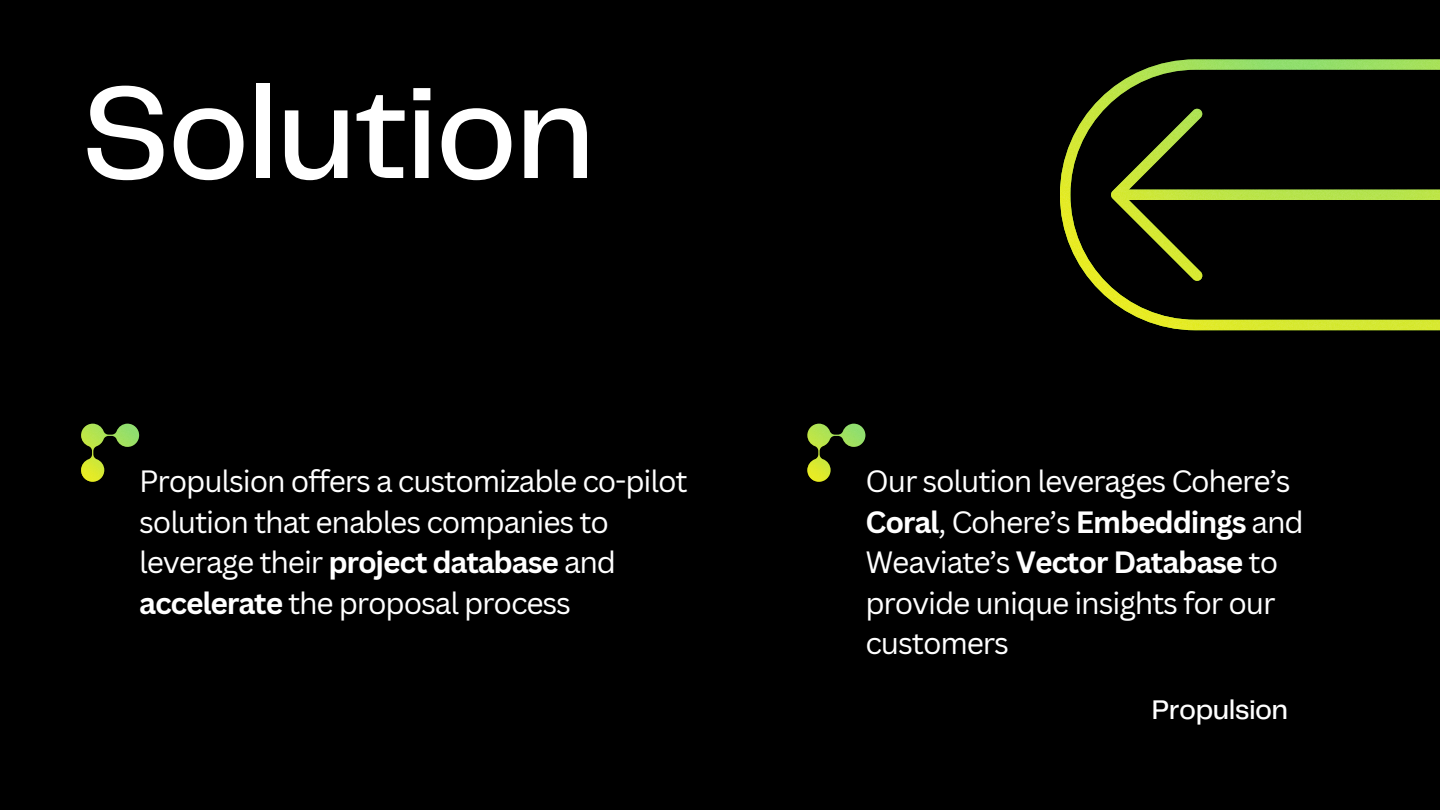
<style>
.page{position:relative;width:1440px;height:810px;background:#000}
.page>*{position:absolute;margin:0;border:0;box-sizing:border-box;transform-origin:0 0}
.t1{font:500 135.2px "Telegraf";letter-spacing:-.02em;color:#fff}
.t2{font:30px/40.5px "Canva Sans";letter-spacing:-.04em;color:#fff}
.t3{font:500 28px "Telegraf";letter-spacing:-.02em;color:#fff}
.s1{font-weight:700}
</style>
<div class="page">
<svg style="left:807px;top:424px;width:59px;height:58px"></svg>
<svg style="left:81px;top:424px;width:58px;height:58px"></svg>
<svg style="left:1060px;top:59px;width:380px;height:271px"></svg>
<p class="t1" style="left:81px;top:75px;width:516px">Solution</p>
<p class="t2" style="left:139px;top:461px;width:550px">Propulsion offers a customizable co-pilot solution that enables companies to leverage their <span class="s1">project database</span> and <span class="s1">accelerate</span> the proposal process</p>
<p class="t2" style="left:866px;top:461px;width:440px">Our solution leverages Cohere’s<br><span class="s1">Coral</span>, Cohere’s <span class="s1">Embeddings</span> and<br>Weaviate’s <span class="s1">Vector Database</span> to provide unique insights for our customers</p>
<p class="t3" style="left:1152px;top:698px;width:138px">Propulsion</p>
</div>
